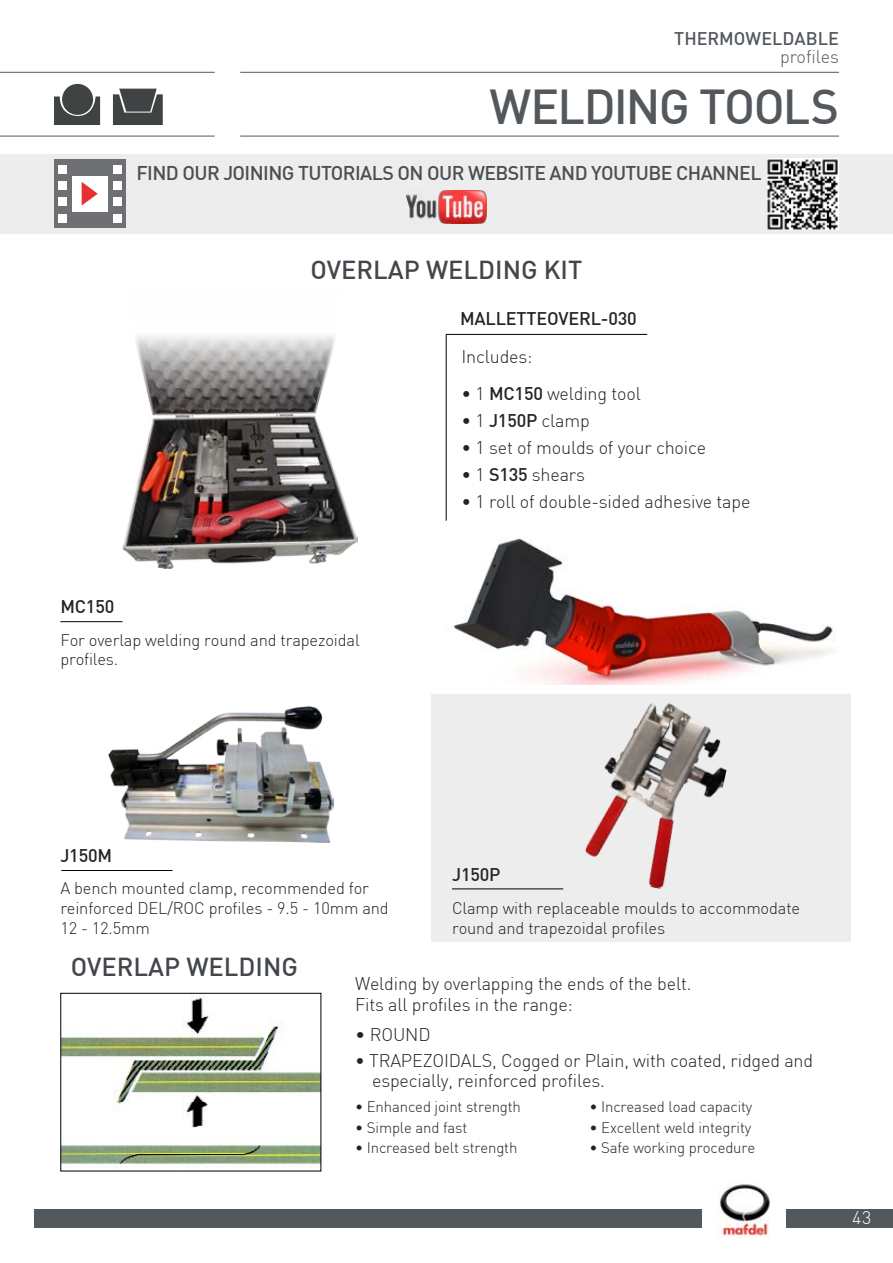
<style>
.page{position:relative;width:893px;height:1263px;background:#fff}
.page>*{position:absolute;margin:0;border:0;box-sizing:border-box;transform-origin:0 0}
.t1{font:500 48px "DIN Pro";letter-spacing:-.035em;color:#53585d}
.t2{font:500 25.5px "DIN Pro";color:#43474b}
.t3{font:500 19.5px "DIN Pro";letter-spacing:-.03em;color:#4d4d4f}
.t4{font:300 18px/21.1px "DIN Pro";letter-spacing:-.01em;color:#232427}
.t5{font:500 18px "DIN Pro";letter-spacing:-.01em;color:#232427}
.t6{font:500 18px "DIN Pro";color:#53585d}
.t7{font:300 18px "DIN Pro";color:#53585d}
.t8{font:300 18px "DIN Pro";letter-spacing:-.01em;color:#232427;scale:1.05 1}
.t9{font:300 18px "DIN Pro";color:#fff}
.t10{font:300 16.5px/19.8px "DIN Pro";letter-spacing:-.01em;color:#232427}
.t11{font:300 15px "DIN Pro";letter-spacing:-.01em;color:#232427}
.s1{font-weight:500}
</style>
<div class="page">
<div style="left:787px;top:1209px;width:106px;height:19px;background:#53585d"></div>
<div style="left:34px;top:1209px;width:668px;height:19px;background:#53585d"></div>
<img style="left:718px;top:1184px;width:52px;height:53px">
<hr style="left:240px;top:136px;width:599px;height:1px;background:#53585d">
<hr style="left:240px;top:72px;width:599px;height:1px;background:#53585d">
<hr style="left:0;top:72px;width:215px;height:1px;background:#53585d">
<hr style="left:0;top:136px;width:215px;height:1px;background:#53585d">
<div style="left:431px;top:694px;width:420px;height:247px;background:#ededee"></div>
<img style="left:62px;top:997px;width:257px;height:169px">
<div style="left:60px;top:993px;width:261px;height:178px;border:1px solid #000"></div>
<hr style="left:446px;top:335px;width:1px;height:186px;background:#000">
<img style="left:453px;top:538px;width:382px;height:146px">
<img style="left:108px;top:707px;width:225px;height:136px">
<hr style="left:61px;top:870px;width:111px;height:1px;background:#000">
<img style="left:122px;top:335px;width:235px;height:234px">
<svg style="left:54px;top:96px;width:46px;height:29px"></svg>
<div style="left:62px;top:84px;width:31px;height:31px;background:#404344;border-radius:50%"></div>
<svg style="left:113px;top:89px;width:50px;height:36px;background:#525555"></svg>
<hr style="left:60px;top:621px;width:62px;height:1px;background:#000">
<hr style="left:446px;top:334px;width:201px;height:1px;background:#000">
<div style="left:0;top:154px;width:893px;height:79px;background:#ededee"></div>
<div style="left:54px;top:160px;width:71px;height:68px;background:#6f7073"></div>
<div style="left:72px;top:176px;width:35px;height:35px;background:#fff"></div>
<div style="left:58px;top:165px;width:9px;height:9px;background:#fff"></div>
<div style="left:58px;top:198px;width:9px;height:8px;background:#fff"></div>
<div style="left:58px;top:214px;width:9px;height:8px;background:#fff"></div>
<div style="left:58px;top:182px;width:9px;height:8px;background:#fff"></div>
<div style="left:113px;top:165px;width:9px;height:9px;background:#fff"></div>
<div style="left:113px;top:198px;width:9px;height:8px;background:#fff"></div>
<div style="left:113px;top:214px;width:9px;height:8px;background:#fff"></div>
<div style="left:113px;top:182px;width:9px;height:8px;background:#fff"></div>
<svg style="left:82px;top:182px;width:16px;height:24px"></svg>
<img style="left:768px;top:158px;width:71px;height:71px">
<img style="left:406px;top:191px;width:81px;height:32px">
<hr style="left:452px;top:888px;width:111px;height:1px;background:#000">
<img style="left:585px;top:703px;width:142px;height:186px">
<p class="t6" style="left:674px;top:27px;width:166px">THERMOWELDABLE</p>
<p class="t7" style="left:780px;top:45px;width:60px">profiles</p>
<h1 class="t1" style="left:489px;top:75px;width:351px">WELDING TOOLS</h1>
<p class="t3" style="left:136px;top:160px;width:627px">FIND OUR JOINING TUTORIALS ON OUR WEBSITE AND YOUTUBE CHANNEL</p>
<h2 class="t2" style="left:311px;top:253px;width:273px">OVERLAP WELDING KIT</h2>
<p class="t5" style="left:460px;top:307px;width:178px">MALLETTEOVERL-030</p>
<p class="t5" style="left:60px;top:595px;width:56px">MC150</p>
<p class="t10" style="left:60px;top:629px;width:301px">For overlap welding round and trapezoidal profiles.</p>
<p class="t4" style="left:461px;top:345px;width:72px">Includes:</p>
<p class="t4" style="left:461px;top:383px;width:181px">• 1 <span class="s1">MC150</span> welding tool</p>
<p class="t4" style="left:461px;top:410px;width:130px">• 1 <span class="s1">J150P</span> clamp</p>
<p class="t4" style="left:461px;top:437px;width:246px">• 1 set of moulds of your choice</p>
<p class="t4" style="left:461px;top:464px;width:125px">• 1 <span class="s1">S135</span> shears</p>
<p class="t4" style="left:461px;top:491px;width:290px">• 1 roll of double-sided adhesive tape</p>
<p class="t5" style="left:60px;top:843px;width:53px">J150M</p>
<p class="t10" style="left:60px;top:878px;width:330px">A bench mounted clamp, recommended for reinforced DEL/ROC profiles - 9.5 - 10mm and<br>12 - 12.5mm</p>
<p class="t5" style="left:452px;top:863px;width:50px">J150P</p>
<p class="t10" style="left:452px;top:898px;width:350px">Clamp with replaceable moulds to accommodate round and trapezoidal profiles</p>
<h2 class="t2" style="left:71px;top:950px;width:133px">OVERLAP WELDING</h2>
<p class="t4" style="left:355px;top:973px;width:338px">Welding by overlapping the ends of the belt.<br>Fits all profiles in the range:</p>
<p class="t8" style="left:355px;top:1023px;width:73px">• ROUND</p>
<p class="t4" style="left:372px;top:1051px;width:443px;line-height:19.5px;text-indent:-17px">• TRAPEZOIDALS, Cogged or Plain, with coated, ridged and especially, reinforced profiles.</p>
<p class="t11" style="left:355px;top:1097px;width:167px">• Enhanced joint strength</p>
<p class="t11" style="left:355px;top:1118px;width:114px">• Simple and fast</p>
<p class="t11" style="left:355px;top:1139px;width:164px">• Increased belt strength</p>
<p class="t11" style="left:589px;top:1097px;width:164px">• Increased load capacity</p>
<p class="t11" style="left:589px;top:1118px;width:163px">• Excellent weld integrity</p>
<p class="t11" style="left:589px;top:1139px;width:167px">• Safe working procedure</p>
<p class="t9" style="left:852px;top:1206px;width:21px">43</p>
</div>
